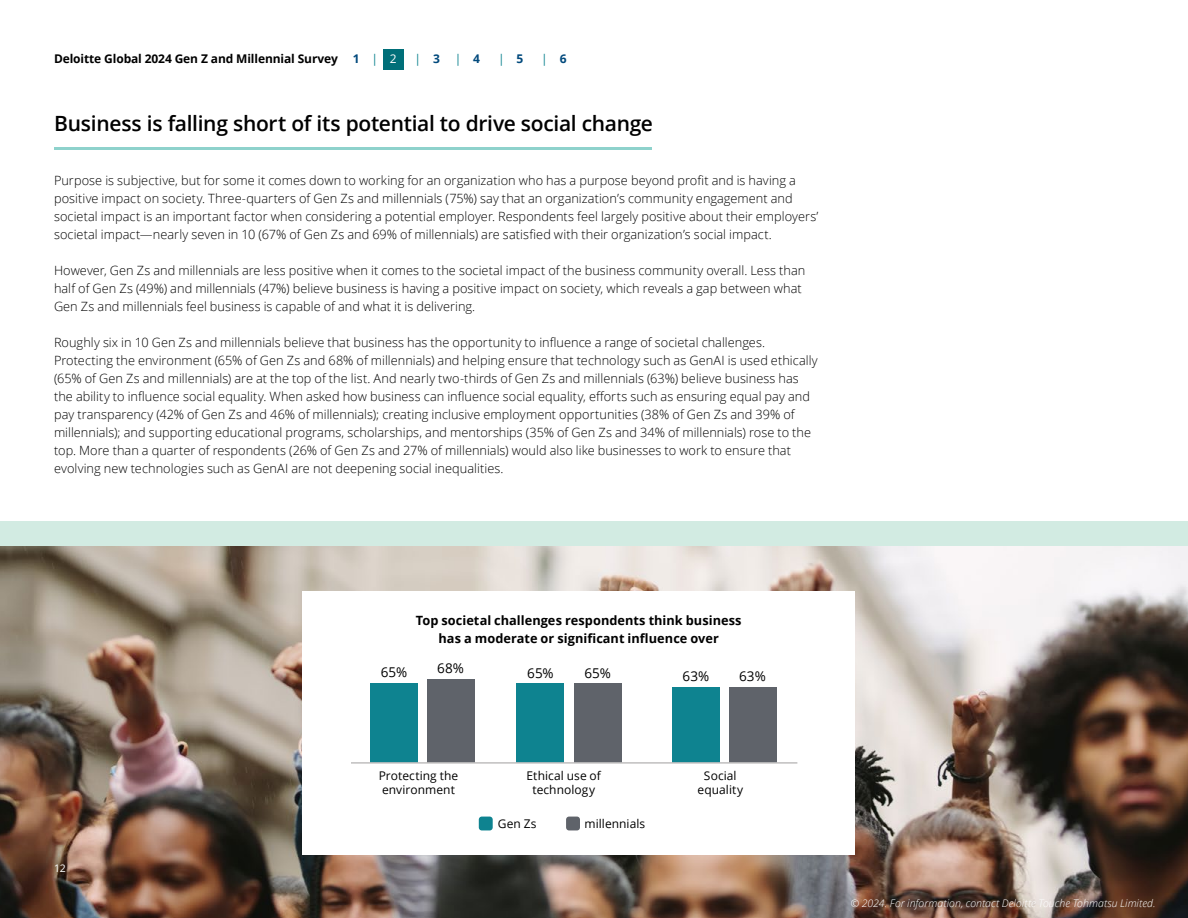
<style>
.page{position:relative;width:1188px;height:918px;background:#fff}
.page>*{position:absolute;margin:0;border:0;box-sizing:border-box;transform-origin:0 0}
.Bold_Subhead_2__14_18pt__copy{font:600 21px "Open Sans";letter-spacing:-.015em;color:#000}
.Chart_value{font:13.5px "Open Sans";letter-spacing:.005em;color:#000}
.Body_copy__8_5_12pt{font:300 12.75px/18px "Open Sans";letter-spacing:.005em;color:#000}
.Chart_Headers{font:700 12.75px/18px "Open Sans";letter-spacing:.005em;color:#000;text-align:center}
.Chart_label{font:12px/14.4px "Open Sans";letter-spacing:.005em;color:#000}
.t1{font:700 12px "Open Sans";letter-spacing:-.01em;color:#000}
.Chart_key{font:12px "Open Sans";letter-spacing:.005em;color:#000}
.t2{font:12px "Open Sans";color:#0e8390}
.t3{font:italic 300 10.5px "Open Sans";letter-spacing:.005em;color:#fff}
.t4{font:10.5px "Open Sans";color:#fff}
.s1{color:#00497c}
.s2{font-weight:400;color:#0e8390}
.s3{font-weight:400;color:#fff}
.s4{font-weight:700;color:#00497c}
</style>
<div class="page">
<div style="left:0;top:522px;width:1188px;height:396px;background:#d2ebe2"></div>
<img style="left:0;top:547px;width:1188px;height:371px">
<hr style="left:54px;top:148px;width:597px;height:2px;background:#8ed2cc">
<div style="left:302px;top:592px;width:553px;height:263px;background:#fff"></div>
<div style="left:479px;top:817px;width:14px;height:13px;background:#0e8390;border-radius:3px"></div>
<div style="left:566px;top:817px;width:14px;height:13px;background:#5f636a;border-radius:3px"></div>
<div style="left:370px;top:684px;width:48px;height:79px;background:#0e8390"></div>
<div style="left:516px;top:684px;width:48px;height:79px;background:#0e8390"></div>
<div style="left:672px;top:687px;width:48px;height:76px;background:#0e8390"></div>
<div style="left:427px;top:679px;width:48px;height:84px;background:#5f636a"></div>
<div style="left:574px;top:684px;width:48px;height:79px;background:#5f636a"></div>
<div style="left:729px;top:687px;width:48px;height:76px;background:#5f636a"></div>
<hr style="left:351px;top:762px;width:446px;height:2px;background:#c0bfbf">
<div style="left:383px;top:49px;width:20px;height:21px;background:#006f79"></div>
<p class="t1" style="left:54px;top:50px;width:344px">Deloitte Global 2024 Gen Z and Millennial Survey <span class="s1">1</span> <span class="s2">|</span> <span class="s3">2</span></p>
<p class="t2" style="left:415px;top:51px;width:67px">| <span class="s4">3</span> | <span class="s4">4</span></p>
<p class="t2" style="left:498px;top:51px;width:27px">| <span class="s4">5</span></p>
<p class="t2" style="left:541px;top:51px;width:27px">| <span class="s4">6</span></p>
<h2 class="Bold_Subhead_2__14_18pt__copy" style="left:54px;top:108px;width:600px">Business is falling short of its potential to drive social change</h2>
<p class="Body_copy__8_5_12pt" style="left:54px;top:171px;width:766px">Purpose is subjective, but for some it comes down to working for an organization who has a purpose beyond profit and is having a positive impact on society. Three-quarters of Gen Zs and millennials (75%) say that an organization’s community engagement and societal impact is an important factor when considering a potential employer. Respondents feel largely positive about their employers’ societal impact—nearly seven in 10 (67% of Gen Zs and 69% of millennials) are satisfied with their organization’s social impact.</p>
<p class="Body_copy__8_5_12pt" style="left:54px;top:261px;width:753px">However, Gen Zs and millennials are less positive when it comes to the societal impact of the business community overall. Less than half of Gen Zs (49%) and millennials (47%) believe business is having a positive impact on society, which reveals a gap between what<br>Gen Zs and millennials feel business is capable of and what it is delivering.</p>
<p class="Body_copy__8_5_12pt" style="left:54px;top:333px;width:765px">Roughly six in 10 Gen Zs and millennials believe that business has the opportunity to influence a range of societal challenges.<br>Protecting the environment (65% of Gen Zs and 68% of millennials) and helping ensure that technology such as GenAI is used ethically (65% of Gen Zs and millennials) are at the top of the list. And nearly two-thirds of Gen Zs and millennials (63%) believe business has the ability to influence social equality. When asked how business can influence social equality, efforts such as ensuring equal pay and pay transparency (42% of Gen Zs and 46% of millennials); creating inclusive employment opportunities (38% of Gen Zs and 39% of millennials); and supporting educational programs, scholarships, and mentorships (35% of Gen Zs and 34% of millennials) rose to the top. More than a quarter of respondents (26% of Gen Zs and 27% of millennials) would also like businesses to work to ensure that</p>
<p class="Body_copy__8_5_12pt" style="left:54px;top:459px;width:451px">evolving new technologies such as GenAI are not deepening social inequalities.</p>
<p class="t4" style="left:54px;top:861px;width:13px">12</p>
<h3 class="Chart_Headers" style="left:416px;top:611px;width:327px">Top societal challenges respondents think business has a moderate or significant influence over</h3>
<p class="Chart_value" style="left:381px;top:663px;width:28px">65%</p>
<p class="Chart_value" style="left:437px;top:659px;width:28px">68%</p>
<p class="Chart_value" style="left:527px;top:663px;width:28px">65%</p>
<p class="Chart_value" style="left:585px;top:663px;width:28px">65%</p>
<p class="Chart_label" style="left:379px;top:768px;width:81px">Protecting the environment</p>
<p class="Chart_label" style="left:527px;top:768px;width:76px;text-align:center">Ethical use of technology</p>
<p class="Chart_key" style="left:498px;top:816px;width:40px">Gen Zs</p>
<p class="Chart_key" style="left:585px;top:816px;width:62px">millennials</p>
<p class="Chart_value" style="left:683px;top:667px;width:28px">63%</p>
<p class="Chart_value" style="left:739px;top:667px;width:28px">63%</p>
<p class="Chart_label" style="left:704px;top:768px;width:34px">Social</p>
<p class="Chart_label" style="left:698px;top:782px;width:47px">equality</p>
<p class="t3" style="left:850px;top:896px;width:307px">© 2024. For information, contact Deloitte Touche Tohmatsu Limited.</p>
</div>
